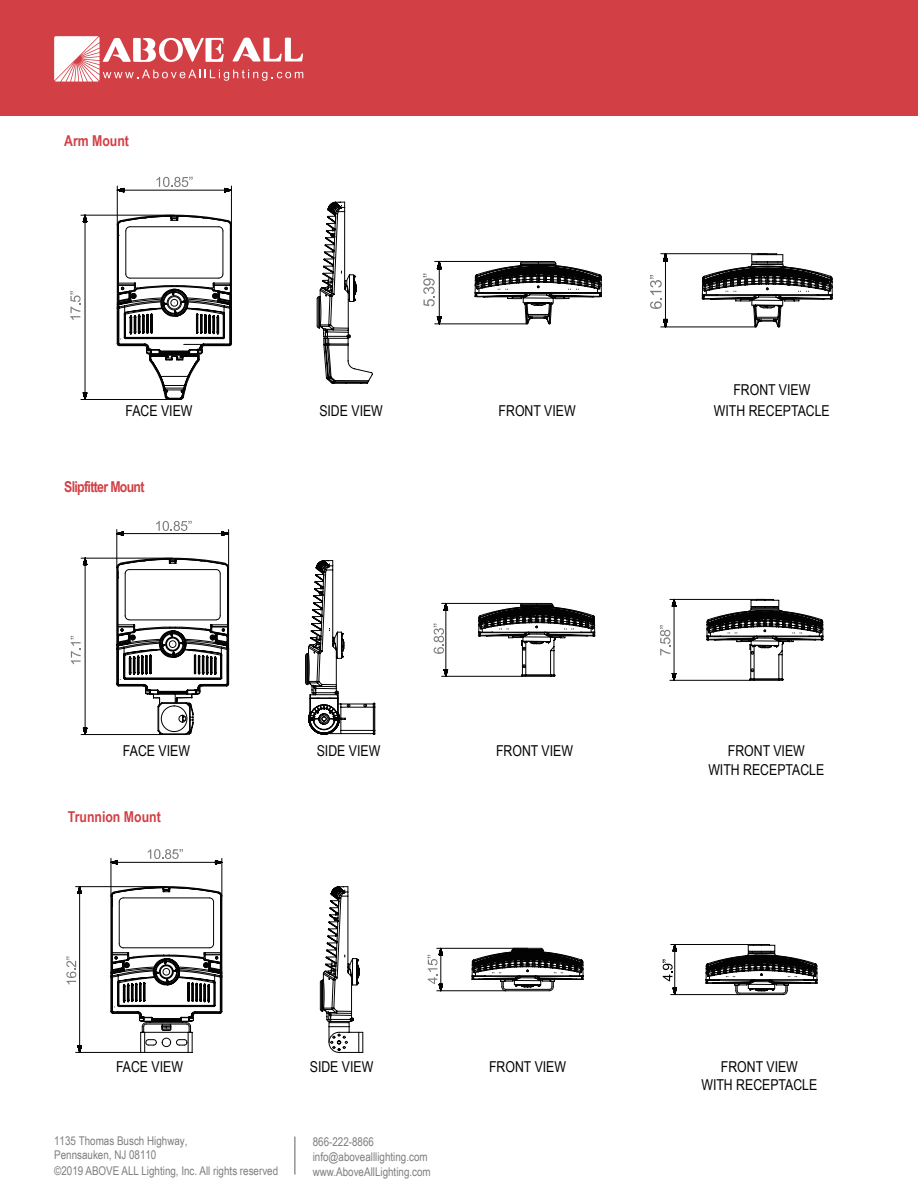
<style>
.page{position:relative;width:918px;height:1188px;background:#fff}
.page>*{position:absolute;margin:0;border:0;box-sizing:border-box;transform-origin:0 0}
.t1{font:15px/19.5px "Arial Narrow";color:#030303;text-align:center}
.t2{font:700 15px "Arial Narrow";color:#d23f45}
.t3{font:700 15px "Arial Narrow";letter-spacing:-.045em;color:#d23f45}
.t4{font:12px/15px "Arial Narrow";color:#7e7c80}
</style>
<div class="page">
<svg style="left:70px;top:177px;width:162px;height:223px"></svg>
<svg style="left:423px;top:261px;width:179px;height:64px"></svg>
<svg style="left:316px;top:201px;width:57px;height:183px"></svg>
<svg style="left:650px;top:253px;width:183px;height:75px"></svg>
<svg style="left:66px;top:849px;width:156px;height:204px"></svg>
<svg style="left:320px;top:886px;width:43px;height:167px"></svg>
<svg style="left:428px;top:948px;width:155px;height:43px"></svg>
<svg style="left:663px;top:944px;width:154px;height:52px"></svg>
<svg style="left:71px;top:521px;width:158px;height:215px"></svg>
<svg style="left:305px;top:560px;width:70px;height:175px"></svg>
<svg style="left:434px;top:603px;width:161px;height:74px"></svg>
<svg style="left:660px;top:599px;width:164px;height:82px"></svg>
<div style="left:0;top:0;width:918px;height:115px;background:#d23f45"></div>
<svg style="left:54px;top:36px;width:249px;height:46px"></svg>
<hr style="left:294px;top:1137px;width:1px;height:37px;background:#8e9097">
<p class="t2" style="left:64px;top:130px;width:66px">Arm Mount</p>
<p class="t1" style="left:733px;top:380px;width:79px">FRONT VIEW</p>
<p class="t1" style="left:126px;top:401px;width:69px">FACE VIEW</p>
<p class="t1" style="left:499px;top:401px;width:79px">FRONT VIEW</p>
<p class="t1" style="left:319px;top:401px;width:65px">SIDE VIEW</p>
<p class="t1" style="left:714px;top:401px;width:117px">WITH RECEPTACLE</p>
<p class="t3" style="left:64px;top:475px;width:82px">Slipfitter Mount</p>
<p class="t1" style="left:123px;top:741px;width:69px">FACE VIEW</p>
<p class="t1" style="left:496px;top:741px;width:79px">FRONT VIEW</p>
<p class="t1" style="left:708px;top:741px;width:117px">FRONT VIEW<br>WITH RECEPTACLE</p>
<p class="t1" style="left:317px;top:741px;width:65px">SIDE VIEW</p>
<p class="t2" style="left:68px;top:805px;width:94px">Trunnion Mount</p>
<p class="t1" style="left:116px;top:1056px;width:69px">FACE VIEW</p>
<p class="t1" style="left:489px;top:1056px;width:79px">FRONT VIEW</p>
<p class="t1" style="left:701px;top:1057px;width:117px;line-height:18px">FRONT VIEW<br>WITH RECEPTACLE</p>
<p class="t1" style="left:310px;top:1056px;width:65px">SIDE VIEW</p>
<p class="t4" style="left:54px;top:1133px;width:135px;line-height:14.4px">1135 Thomas Busch Highway,<br>Pennsauken, NJ 08110</p>
<p class="t4" style="left:54px;top:1163px;width:226px">©2019 ABOVE ALL Lighting, Inc. All rights reserved</p>
<p class="t4" style="left:313px;top:1134px;width:120px">866-222-8866 info@abovealllighting.com www.AboveAllLighting.com</p>
</div>
